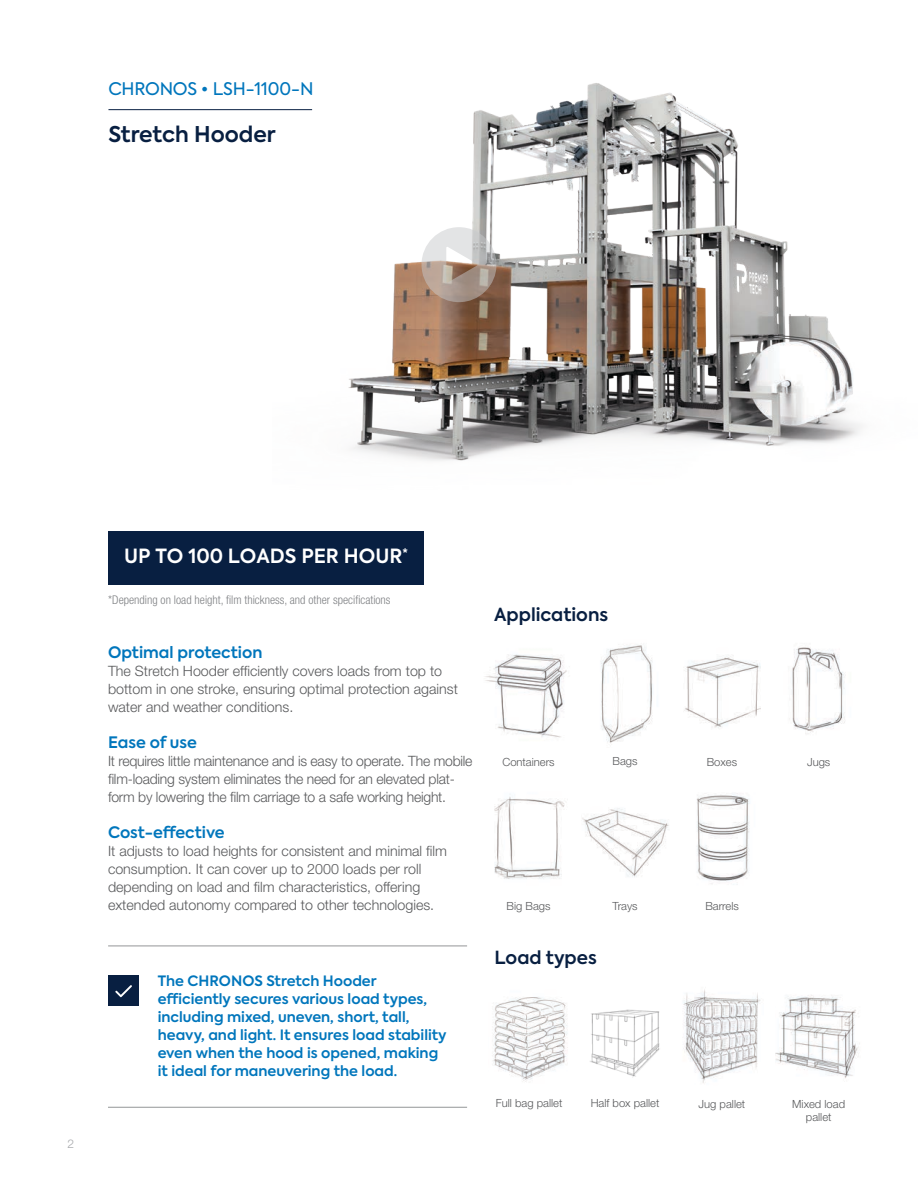
<style>
.page{position:relative;width:918px;height:1188px;background:#fff}
.page>*{position:absolute;margin:0;border:0;box-sizing:border-box;transform-origin:0 0}
.t1{font:600 21.6px "Axiforma";color:#081f41}
.t2{font:600 19.5px "Axiforma";color:#fff}
.t3{font:600 18px "Axiforma";color:#081f41}
.t4{font:17.25px "Axiforma";letter-spacing:-.015em;color:#0076bc}
.t5{font:600 15.75px "Axiforma";color:#0076bc}
.t6{font:300 14.25px/18px "Helvetica Neue LT Std";color:#58595b}
.t7{font:600 14.25px/18px "Axiforma";color:#0076bc}
.t8{font:300 condensed 12px "Helvetica Neue LT Std";color:#808285}
.t9{font:300 12px "Helvetica Neue LT Std";color:#a7a9ac}
.t10{font:300 11.25px/13.5px "Helvetica Neue LT Std";color:#58595b;text-align:center}
</style>
<div class="page">
<img style="left:273px;top:83px;width:589px;height:378px">
<hr style="left:108px;top:946px;width:359px;height:1px;background:#949698">
<hr style="left:108px;top:1107px;width:359px;height:1px;background:#949698">
<div style="left:108px;top:976px;width:31px;height:30px;background:#081f41"></div>
<svg style="left:115px;top:985px;width:17px;height:12px"></svg>
<div style="left:108px;top:531px;width:316px;height:54px;background:#081f41"></div>
<img style="left:485px;top:654px;width:82px;height:84px">
<img style="left:494px;top:797px;width:71px;height:82px">
<img style="left:582px;top:808px;width:87px;height:69px">
<img style="left:684px;top:657px;width:76px;height:71px">
<img style="left:696px;top:793px;width:54px;height:91px">
<img style="left:789px;top:647px;width:56px;height:87px">
<img style="left:601px;top:645px;width:52px;height:98px">
<img style="left:683px;top:989px;width:78px;height:94px">
<img style="left:775px;top:995px;width:85px;height:83px">
<img style="left:590px;top:1009px;width:70px;height:69px">
<img style="left:493px;top:997px;width:75px;height:85px">
<hr style="left:108px;top:109px;width:204px;height:1px;background:#081f41">
<svg style="left:422px;top:227px;width:74px;height:75px;background:#c0b5ad"></svg>
<p class="t4" style="left:108px;top:78px;width:207px">CHRONOS • LSH-1100-N</p>
<p class="t1" style="left:108px;top:120px;width:169px">Stretch Hooder</p>
<p class="t9" style="left:68px;top:1136px;width:8px">2</p>
<p class="t2" style="left:124px;top:543px;width:285px">UP TO 100 LOADS PER HOUR<sup>*</sup></p>
<p class="t8" style="left:108px;top:593px;width:284px">*Depending on load height, film thickness, and other specifications</p>
<p class="t5" style="left:108px;top:641px;width:156px">Optimal protection</p>
<p class="t6" style="left:108px;top:661px;width:351px">The Stretch Hooder efficiently covers loads from top to bottom in one stroke, ensuring optimal protection against water and weather conditions.</p>
<p class="t5" style="left:108px;top:731px;width:90px">Ease of use</p>
<p class="t6" style="left:108px;top:751px;width:366px">It requires little maintenance and is easy to operate. The mobile film-loading system eliminates the need for an elevated plat&shy;form by lowering the film carriage to a safe working height.</p>
<p class="t5" style="left:108px;top:821px;width:118px">Cost-effective</p>
<p class="t6" style="left:108px;top:841px;width:341px">It adjusts to load heights for consistent and minimal film consumption. It can cover up to 2000 loads per roll depending on load and film characteristics, offering extended autonomy compared to other technologies.</p>
<p class="t7" style="left:158px;top:972px;width:290px">The CHRONOS Stretch Hooder efficiently secures various load types, including mixed, uneven, short, tall, heavy, and light. It ensures load stability even when the hood is opened, making it ideal for maneuvering the load.</p>
<p class="t3" style="left:494px;top:603px;width:116px">Applications</p>
<p class="t10" style="left:502px;top:755px;width:54px">Containers</p>
<p class="t10" style="left:613px;top:754px;width:27px">Bags</p>
<p class="t10" style="left:507px;top:899px;width:45px">Big Bags</p>
<p class="t3" style="left:495px;top:945px;width:104px">Load types</p>
<p class="t10" style="left:612px;top:899px;width:27px">Trays</p>
<p class="t10" style="left:707px;top:755px;width:32px">Boxes</p>
<p class="t10" style="left:705px;top:899px;width:35px">Barrels</p>
<p class="t10" style="left:807px;top:755px;width:25px">Jugs</p>
<p class="t10" style="left:496px;top:1096px;width:68px">Full bag pallet</p>
<p class="t10" style="left:591px;top:1096px;width:70px">Half box pallet</p>
<p class="t10" style="left:699px;top:1097px;width:48px">Jug pallet</p>
<p class="t10" style="left:792px;top:1097px;width:54px">Mixed load pallet</p>
</div>
